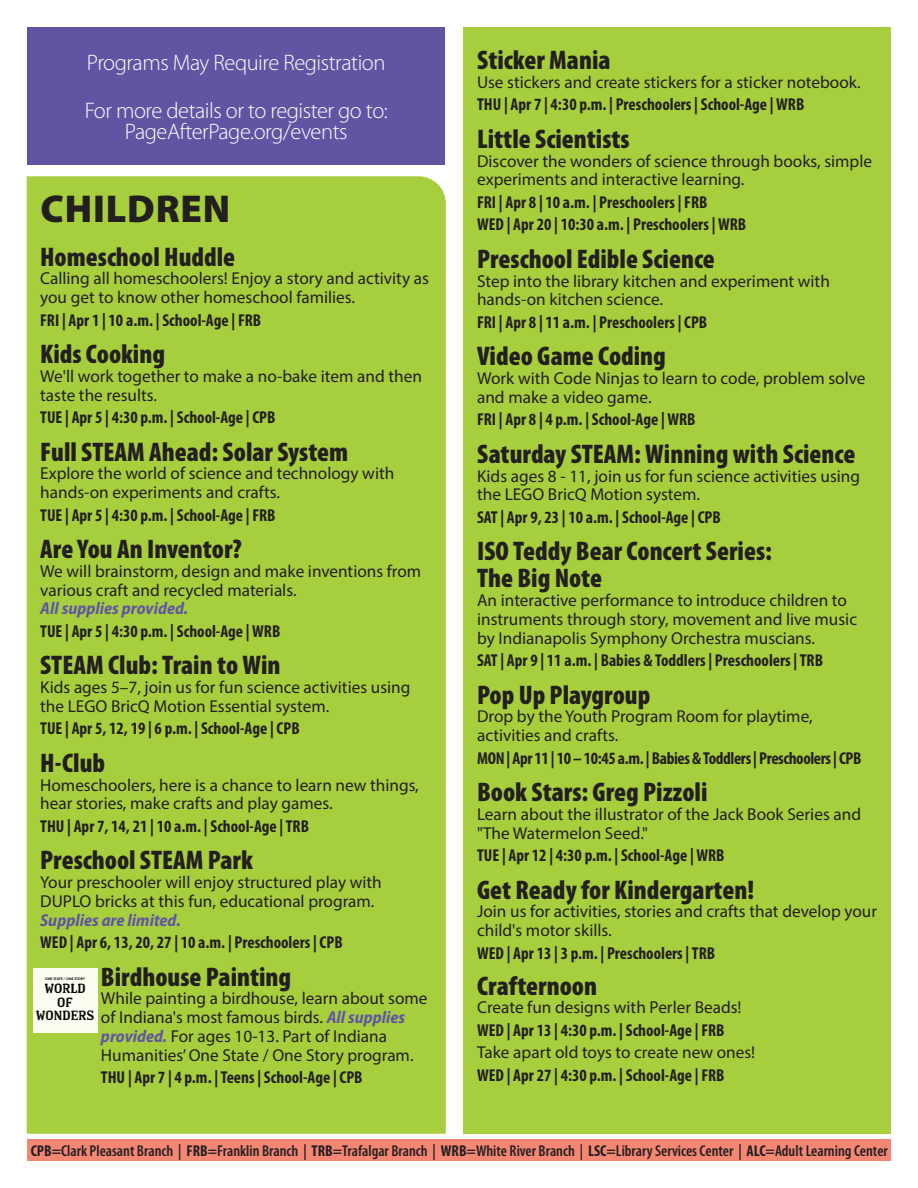
<style>
.page{position:relative;width:918px;height:1188px;background:#fff}
.page>*{position:absolute;margin:0;border:0;box-sizing:border-box;transform-origin:0 0}
.t1{font:900 39px "Myriad Pro";letter-spacing:.02em;color:#231f20}
.t2{font:900 condensed 27px/27px "Myriad Pro";color:#231f20}
.t3{font:300 22.5px/48px "Myriad Pro";letter-spacing:-.02em;color:#fff}
.t4{font:17.25px/18.8px "Myriad Pro";color:#231f20}
.t5{font:700 condensed 17.25px/22.5px "Myriad Pro";color:#231f20}
.t6{font:700 condensed 17.25px "Myriad Pro";letter-spacing:-.02em;color:#231f20}
.t7{font:italic 700 semi-condensed 17.25px "Myriad Pro";color:#6155a3}
.t8{font:600 condensed 15.75px "Myriad Pro";color:#231f20}
.t9{font:13.2px/13.6px "Los Feliz OT";color:#040503;text-align:center}
.t10{font:700 3.45px "Century Gothic";color:#040503}
.s1{font-weight:700;font-style:italic;font-stretch:semi-condensed;color:#6155a3}
.s2{font-weight:700}
</style>
<div class="page">
<div style="left:27px;top:1140px;width:864px;height:21px;background:#f48674"></div>
<div style="left:27px;top:27px;width:418px;height:137px;background:#6155a3"></div>
<div style="left:27px;top:176px;width:419px;height:958px;background:#a6ce3d"></div>
<div style="left:464px;top:27px;width:427px;height:1107px;background:#a6ce3d"></div>
<div style="left:33px;top:968px;width:65px;height:65px;background:#fdfdf1"></div>
<h3 class="t3" style="left:85px;top:39px;width:305px">Programs May Require Registration<br>For more details or to register go to:</h3>
<h3 class="t3" style="left:125px;top:108px;width:224px">PageAfterPage.org/events</h3>
<h1 class="t1" style="left:41px;top:187px;width:191px">CHILDREN</h1>
<h2 class="t2" style="left:40px;top:243px;width:197px">Homeschool Huddle</h2>
<p class="t4" style="left:40px;top:269px;width:390px">Calling all homeschoolers! Enjoy a story and activity as you get to know other homeschool families.</p>
<p class="t5" style="left:40px;top:308px;width:222px">FRI | Apr 1 | 10 a.m. | School-Age | FRB</p>
<h2 class="t2" style="left:40px;top:341px;width:126px">Kids Cooking</h2>
<p class="t4" style="left:40px;top:366px;width:383px">We'll work together to make a no-bake item and then taste the results.</p>
<p class="t5" style="left:40px;top:406px;width:237px">TUE | Apr 5 | 4:30 p.m. | School-Age | CPB</p>
<h2 class="t2" style="left:40px;top:438px;width:310px">Full STEAM Ahead: Solar System</h2>
<p class="t4" style="left:40px;top:464px;width:356px">Explore the world of science and technology with hands-on experiments and crafts.</p>
<p class="t5" style="left:40px;top:503px;width:237px">TUE | Apr 5 | 4:30 p.m. | School-Age | FRB</p>
<h2 class="t2" style="left:40px;top:536px;width:203px">Are You An Inventor?</h2>
<p class="t4" style="left:40px;top:561px;width:383px">We will brainstorm, design and make inventions from various craft and recycled materials.</p>
<p class="t7" style="left:40px;top:599px;width:149px">All supplies provided.</p>
<p class="t5" style="left:40px;top:619px;width:242px">TUE | Apr 5 | 4:30 p.m. | School-Age | WRB</p>
<h2 class="t2" style="left:40px;top:652px;width:242px">STEAM Club: Train to Win</h2>
<p class="t4" style="left:40px;top:678px;width:372px">Kids ages 5–7, join us for fun science activities using the LEGO BricQ Motion Essential system.</p>
<p class="t5" style="left:40px;top:717px;width:261px">TUE | Apr 5, 12, 19 | 6 p.m. | School-Age | CPB</p>
<h2 class="t2" style="left:40px;top:750px;width:66px">H-Club</h2>
<p class="t4" style="left:40px;top:775px;width:380px">Homeschoolers, here is a chance to learn new things, hear stories, make crafts and play games.</p>
<p class="t5" style="left:40px;top:814px;width:270px">THU | Apr 7, 14, 21 | 10 a.m. | School-Age | TRB</p>
<h2 class="t2" style="left:40px;top:847px;width:214px">Preschool STEAM Park</h2>
<p class="t4" style="left:40px;top:873px;width:343px">Your preschooler will enjoy structured play with<br>DUPLO bricks at this fun, educational program.</p>
<p class="t7" style="left:40px;top:910px;width:142px">Supplies are limited.</p>
<p class="t5" style="left:40px;top:931px;width:304px">WED | Apr 6, 13, 20, 27 | 10 a.m. | Preschoolers | CPB</p>
<h2 class="t2" style="left:101px;top:963px;width:192px">Birdhouse Painting</h2>
<p class="t4" style="left:101px;top:989px;width:328px">While painting a birdhouse, learn about some of Indiana's most famous birds. <span class="s1">All supplies provided.</span> For ages 10-13. Part of Indiana Humanities’ One State / One Story program.</p>
<p class="t5" style="left:101px;top:1066px;width:263px">THU | Apr 7 | 4 p.m. | Teens | School-Age | CPB</p>
<p class="t10" style="left:45px;top:977px;width:42px">ONE STATE / ONE STORY</p>
<p class="t9" style="left:36px;top:981px;width:60px">WORLD<br>OF<br>WONDERS</p>
<h2 class="t2" style="left:477px;top:47px;width:135px">Sticker Mania</h2>
<p class="t4" style="left:477px;top:72px;width:385px">Use stickers and create stickers for a sticker notebook.</p>
<p class="t5" style="left:477px;top:93px;width:329px">THU | Apr 7 | 4:30 p.m. | Preschoolers | School-Age | WRB</p>
<h2 class="t2" style="left:477px;top:126px;width:154px">Little Scientists</h2>
<p class="t4" style="left:477px;top:151px;width:397px">Discover the wonders of science through books, simple experiments and interactive learning.</p>
<p class="t5" style="left:477px;top:191px;width:271px">FRI | Apr 8 | 10 a.m. | Preschoolers | FRB<br>WED | Apr 20 | 10:30 a.m. | Preschoolers | WRB</p>
<h2 class="t2" style="left:477px;top:246px;width:239px">Preschool Edible Science</h2>
<p class="t4" style="left:477px;top:271px;width:354px">Step into the library kitchen and experiment with hands-on kitchen science.</p>
<p class="t5" style="left:477px;top:311px;width:232px">FRI | Apr 8 | 11 a.m. | Preschoolers | CPB</p>
<h2 class="t2" style="left:477px;top:343px;width:190px">Video Game Coding</h2>
<p class="t4" style="left:477px;top:369px;width:390px">Work with Code Ninjas to learn to code, problem solve and make a video game.</p>
<p class="t5" style="left:477px;top:408px;width:220px">FRI | Apr 8 | 4 p.m. | School-Age | WRB</p>
<h2 class="t2" style="left:477px;top:441px;width:380px">Saturday STEAM: Winning with Science</h2>
<p class="t4" style="left:477px;top:466px;width:385px">Kids ages 8 - 11, join us for fun science activities using the LEGO BricQ Motion system.</p>
<p class="t5" style="left:477px;top:506px;width:245px">SAT | Apr 9, 23 | 10 a.m. | School-Age | CPB</p>
<h2 class="t2" style="left:477px;top:538px;width:296px">ISO Teddy Bear Concert Series:<br>The Big Note</h2>
<p class="t4" style="left:477px;top:591px;width:381px">An interactive performance to introduce children to instruments through story, movement and live music by Indianapolis Symphony Orchestra muscians.</p>
<p class="t5" style="left:477px;top:649px;width:347px">SAT | Apr 9 | 11 a.m. | Babies &amp; Toddlers | Preschoolers | TRB</p>
<h2 class="t2" style="left:477px;top:682px;width:175px">Pop Up Playgroup</h2>
<p class="t4" style="left:477px;top:707px;width:337px">Drop by the Youth Program Room for playtime, activities and crafts.</p>
<p class="t6" style="left:477px;top:747px;width:386px">MON | Apr 11 | 10 – 10:45 a.m. | Babies &amp; Toddlers | Preschoolers | CPB</p>
<h2 class="t2" style="left:477px;top:779px;width:232px">Book Stars: Greg Pizzoli</h2>
<p class="t4" style="left:477px;top:804px;width:386px">Learn about the illustrator of the Jack Book Series and "The Watermelon Seed."</p>
<p class="t5" style="left:477px;top:844px;width:249px">TUE | Apr 12 | 4:30 p.m. | School-Age | WRB</p>
<h2 class="t2" style="left:477px;top:877px;width:279px">Get Ready for Kindergarten!</h2>
<p class="t4" style="left:477px;top:902px;width:401px">Join us for activities, stories and crafts that develop your child's motor skills.</p>
<p class="t5" style="left:477px;top:941px;width:240px">WED | Apr 13 | 3 p.m. | Preschoolers | TRB</p>
<h2 class="t2" style="left:477px;top:973px;width:122px">Crafternoon</h2>
<p class="t4" style="left:477px;top:998px;width:266px">Create fun designs with Perler Beads!</p>
<p class="t5" style="left:477px;top:1019px;width:249px">WED | Apr 13 | 4:30 p.m. | School-Age | FRB</p>
<p class="t4" style="left:477px;top:1043px;width:280px">Take apart old toys to create new ones!</p>
<p class="t5" style="left:477px;top:1064px;width:249px">WED | Apr 27 | 4:30 p.m. | School-Age | FRB</p>
<p class="t8" style="left:31px;top:1143px;width:859px"><span class="s2">CPB=</span>Clark Pleasant Branch | <span class="s2">FRB=</span>Franklin Branch | <span class="s2">TRB=</span>Trafalgar Branch | <span class="s2">WRB=</span>White River Branch | <span class="s2">LSC=</span>Library Services Center | <span class="s2">ALC=</span>Adult Learning Center</p>
</div>
